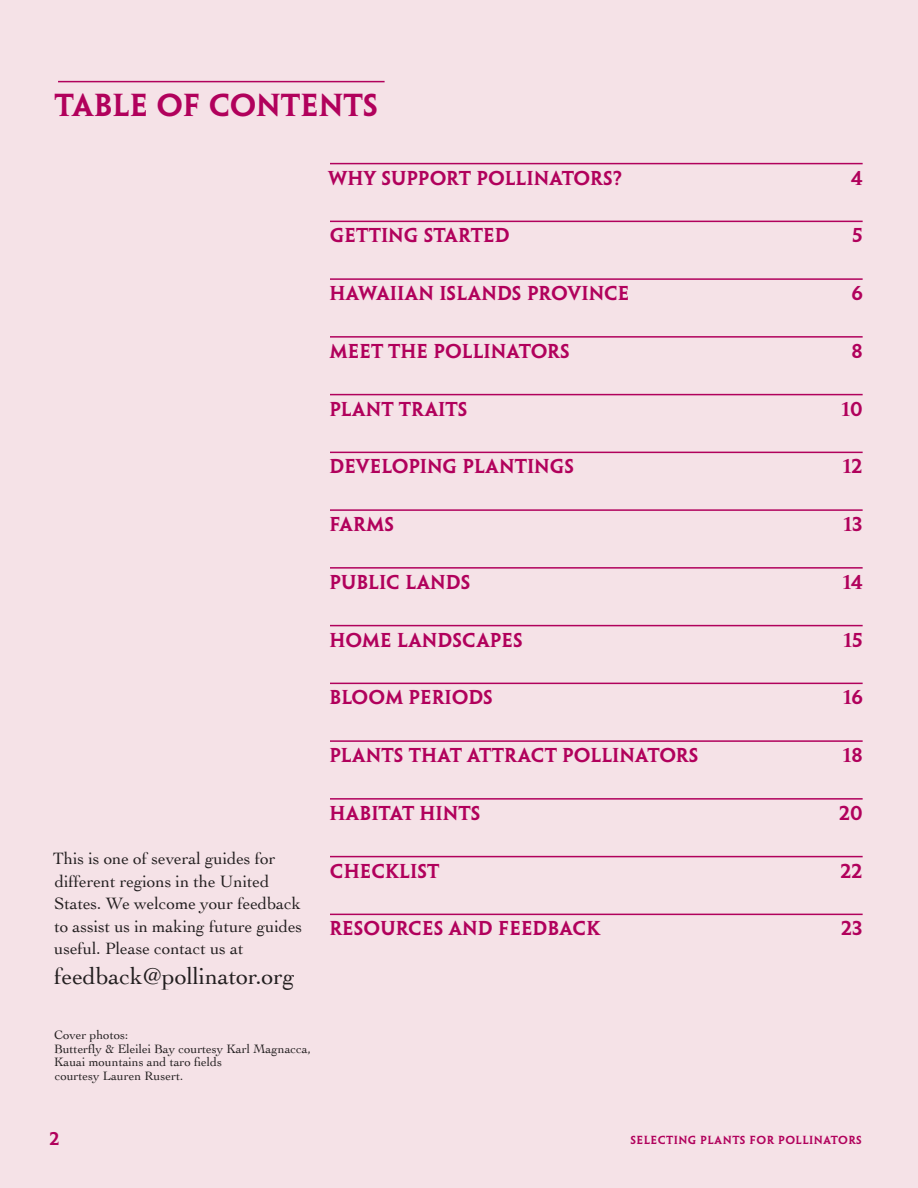
<style>
.page{position:relative;width:918px;height:1188px;background:#f5e2e7}
.page>*{position:absolute;margin:0;border:0;box-sizing:border-box;transform-origin:0 0}
.t1{font:28.5px "Penumbra MM 585 1000";color:#b1015c}
.t2{font:24px "Cochin";letter-spacing:-.005em;color:#231f20}
.t3{font:18px "Penumbra MM 585 1000";color:#b1015c}
.t4{font:17.25px/22.5px "Cochin";letter-spacing:-.005em;color:#231f20}
.t5{font:16.5px "Penumbra MM 585 1000";color:#b1015c}
.t6{font:12.75px/13.5px "Cochin";color:#231f20}
.t7{font:10.5px "Penumbra MM 585 1000";letter-spacing:.04em;color:#b1015c}
</style>
<div class="page">
<hr style="left:330px;top:163px;width:533px;height:1px;background:#b1015c">
<hr style="left:330px;top:221px;width:533px;height:1px;background:#b1015c">
<hr style="left:330px;top:278px;width:533px;height:2px;background:#b1015c">
<hr style="left:330px;top:336px;width:533px;height:2px;background:#b1015c">
<hr style="left:330px;top:394px;width:533px;height:1px;background:#b1015c">
<hr style="left:330px;top:452px;width:533px;height:1px;background:#b1015c">
<hr style="left:330px;top:509px;width:533px;height:2px;background:#b1015c">
<hr style="left:330px;top:567px;width:533px;height:2px;background:#b1015c">
<hr style="left:330px;top:625px;width:533px;height:1px;background:#b1015c">
<hr style="left:330px;top:683px;width:533px;height:1px;background:#b1015c">
<hr style="left:330px;top:740px;width:533px;height:2px;background:#b1015c">
<hr style="left:330px;top:798px;width:533px;height:2px;background:#b1015c">
<hr style="left:330px;top:856px;width:533px;height:1px;background:#b1015c">
<hr style="left:330px;top:914px;width:533px;height:1px;background:#b1015c">
<hr style="left:58px;top:81px;width:327px;height:1px;background:#b1015c">
<h1 class="t1" style="left:55px;top:89px;width:325px">TABLE OF CONTENTS</h1>
<p class="t3" style="left:329px;top:168px;width:295px">WHY SUPPORT POLLINATORS?</p>
<p class="t3" style="left:851px;top:168px;width:13px">4</p>
<p class="t3" style="left:330px;top:225px;width:181px">GETTING STARTED</p>
<p class="t3" style="left:852px;top:225px;width:12px">5</p>
<p class="t3" style="left:330px;top:283px;width:301px">HAWAIIAN ISLANDS PROVINCE</p>
<p class="t3" style="left:852px;top:283px;width:13px">6</p>
<p class="t3" style="left:330px;top:341px;width:242px">MEET THE POLLINATORS</p>
<p class="t3" style="left:851px;top:341px;width:13px">8</p>
<p class="t3" style="left:329px;top:398px;width:140px">PLANT TRAITS</p>
<p class="t3" style="left:842px;top:398px;width:22px">10</p>
<p class="t3" style="left:330px;top:456px;width:246px">DEVELOPING PLANTINGS</p>
<p class="t3" style="left:843px;top:456px;width:21px">12</p>
<p class="t3" style="left:329px;top:514px;width:66px">FARMS</p>
<p class="t3" style="left:844px;top:514px;width:20px">13</p>
<p class="t3" style="left:329px;top:572px;width:143px">PUBLIC LANDS</p>
<p class="t3" style="left:843px;top:572px;width:21px">14</p>
<p class="t3" style="left:330px;top:629px;width:195px">HOME LANDSCAPES</p>
<p class="t3" style="left:844px;top:629px;width:20px">15</p>
<p class="t3" style="left:329px;top:687px;width:165px">BLOOM PERIODS</p>
<p class="t3" style="left:844px;top:687px;width:21px">16</p>
<p class="t3" style="left:329px;top:745px;width:371px">PLANTS THAT ATTRACT POLLINATORS</p>
<p class="t3" style="left:843px;top:745px;width:21px">18</p>
<p class="t4" style="left:53px;top:847px;width:251px">This is one of several guides for different regions in the United<br>States. We welcome your feedback to assist us in making future guides useful. Please contact us at</p>
<h2 class="t2" style="left:54px;top:960px;width:242px">feedback@pollinator.org</h2>
<p class="t6" style="left:54px;top:1028px;width:258px">Cover photos:<br>Butterfly &amp; Eleilei Bay courtesy Karl Magnacca,<br>Kauai mountains and taro fields<br>courtesy Lauren Rusert.</p>
<p class="t3" style="left:330px;top:803px;width:152px">HABITAT HINTS</p>
<p class="t3" style="left:839px;top:803px;width:25px">20</p>
<p class="t3" style="left:330px;top:860px;width:111px">CHECKLIST</p>
<p class="t3" style="left:840px;top:860px;width:24px">22</p>
<p class="t3" style="left:329px;top:918px;width:273px">RESOURCES AND FEEDBACK</p>
<p class="t3" style="left:841px;top:918px;width:23px">23</p>
<p class="t5" style="left:50px;top:1129px;width:12px">2</p>
<p class="t7" style="left:630px;top:1134px;width:233px">SELECTING PLANTS FOR POLLINATORS</p>
</div>
